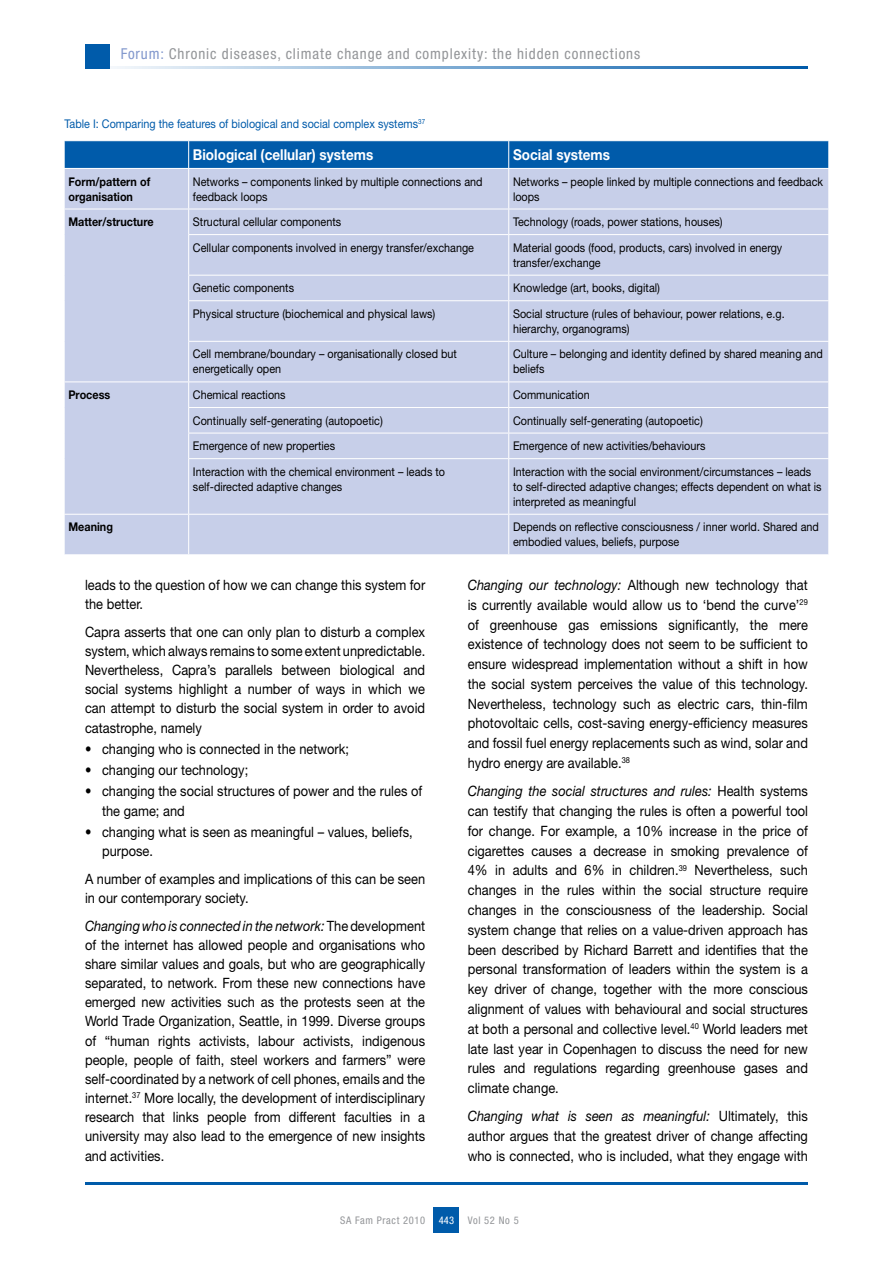
<style>
.page{position:relative;width:893px;height:1263px;background:#fff}
.page>*{position:absolute;margin:0;border:0;box-sizing:border-box;transform-origin:0 0}
.t1{font:condensed 15px "Helvetica Neue LT Std";letter-spacing:.06em;color:#939598}
.t2{font:700 15px "Helvetica Neue LT Std";color:#fff;scale:.9 1}
.t3{font:14.25px/19.8px "Helvetica Neue LT Std";color:#000;text-align:justify;scale:.9 1}
.t4{font:12px/15px "Helvetica Neue LT Std";color:#000;scale:.9 1}
.t5{font:12px "Helvetica Neue LT Std";color:#005baa;scale:.9 1}
.t6{font:700 12px/15px "Helvetica Neue LT Std";color:#000;scale:.9 1}
.t7{font:condensed 10.5px "Helvetica Neue LT Std";letter-spacing:.06em;color:#939598}
.t8{font:condensed 10.5px "Helvetica Neue LT Std";color:#fff}
.s1{color:#8298cd}
.s2{font-style:italic}
</style>
<div class="page">
<hr style="left:85px;top:66px;width:723px;height:2px;background:#005baa">
<div style="left:85px;top:44px;width:24px;height:24px;background:#005baa"></div>
<div style="left:434px;top:1208px;width:25px;height:25px;background:#005baa"></div>
<hr style="left:85px;top:1182px;width:723px;height:2px;background:#005baa">
<div style="left:65px;top:169px;width:763px;height:385px;background:#c7cfe9"></div>
<svg style="left:64px;top:140px;width:765px;height:28px;background:#0c63ae"></svg>
<hr style="left:188px;top:169px;width:1px;height:40px;background:#fff">
<hr style="left:508px;top:169px;width:1px;height:40px;background:#fff">
<hr style="left:64px;top:209px;width:125px;height:1px;background:#fff">
<svg style="left:64px;top:209px;width:1px;height:26px"></svg>
<hr style="left:189px;top:209px;width:320px;height:1px;background:#fff">
<svg style="left:188px;top:209px;width:1px;height:25px"></svg>
<hr style="left:509px;top:209px;width:320px;height:1px;background:#fff">
<svg style="left:508px;top:209px;width:1px;height:25px"></svg>
<svg style="left:828px;top:209px;width:1px;height:25px"></svg>
<hr style="left:188px;top:234px;width:321px;height:1px;background:#fff">
<hr style="left:188px;top:235px;width:1px;height:40px;background:#fff">
<hr style="left:509px;top:234px;width:320px;height:1px;background:#fff">
<hr style="left:508px;top:235px;width:1px;height:40px;background:#fff">
<svg style="left:64px;top:275px;width:1px;height:26px"></svg>
<hr style="left:188px;top:275px;width:321px;height:1px;background:#fff">
<svg style="left:188px;top:276px;width:1px;height:24px"></svg>
<hr style="left:509px;top:275px;width:320px;height:1px;background:#fff">
<svg style="left:508px;top:276px;width:1px;height:24px"></svg>
<svg style="left:828px;top:276px;width:1px;height:24px"></svg>
<hr style="left:188px;top:300px;width:321px;height:1px;background:#fff">
<hr style="left:188px;top:301px;width:1px;height:40px;background:#fff">
<hr style="left:509px;top:300px;width:320px;height:1px;background:#fff">
<hr style="left:508px;top:301px;width:1px;height:40px;background:#fff">
<hr style="left:188px;top:341px;width:321px;height:1px;background:#fff">
<hr style="left:188px;top:342px;width:1px;height:39px;background:#fff">
<hr style="left:509px;top:341px;width:320px;height:1px;background:#fff">
<hr style="left:508px;top:342px;width:1px;height:39px;background:#fff">
<hr style="left:64px;top:381px;width:125px;height:1px;background:#fff">
<hr style="left:189px;top:381px;width:320px;height:1px;background:#fff">
<hr style="left:509px;top:381px;width:320px;height:1px;background:#fff">
<hr style="left:188px;top:407px;width:321px;height:1px;background:#fff">
<hr style="left:509px;top:407px;width:320px;height:1px;background:#fff">
<svg style="left:64px;top:382px;width:1px;height:77px"></svg>
<hr style="left:188px;top:433px;width:321px;height:1px;background:#fff">
<svg style="left:188px;top:382px;width:1px;height:76px"></svg>
<hr style="left:509px;top:433px;width:320px;height:1px;background:#fff">
<svg style="left:508px;top:382px;width:1px;height:76px"></svg>
<svg style="left:828px;top:382px;width:1px;height:76px"></svg>
<hr style="left:188px;top:458px;width:321px;height:1px;background:#fff">
<hr style="left:188px;top:459px;width:1px;height:55px;background:#fff">
<hr style="left:509px;top:458px;width:320px;height:1px;background:#fff">
<hr style="left:508px;top:459px;width:1px;height:55px;background:#fff">
<hr style="left:64px;top:514px;width:125px;height:1px;background:#fff">
<hr style="left:189px;top:514px;width:320px;height:1px;background:#fff">
<hr style="left:188px;top:515px;width:1px;height:39px;background:#fff">
<hr style="left:509px;top:514px;width:320px;height:1px;background:#fff">
<hr style="left:508px;top:515px;width:1px;height:39px;background:#fff">
<p class="t1" style="left:121px;top:45px;width:521px"><span class="s1">Forum:</span> Chronic diseases, climate change and complexity: the hidden connections</p>
<p class="t5" style="left:65px;top:117px;width:402px">Table I: Comparing the features of biological and social complex systems<sup>37</sup></p>
<p class="t2" style="left:193px;top:145px;width:202px">Biological (cellular) systems</p>
<p class="t2" style="left:513px;top:145px;width:109px">Social systems</p>
<p class="t6" style="left:68px;top:173px;width:92px">Form/pattern of organisation</p>
<p class="t4" style="left:193px;top:174px;width:323px">Networks – components linked by multiple connections and feedback loops</p>
<p class="t4" style="left:513px;top:174px;width:346px">Networks – people linked by multiple connections and feedback loops</p>
<p class="t6" style="left:68px;top:214px;width:96px">Matter/structure</p>
<p class="t4" style="left:193px;top:214px;width:166px">Structural cellular components</p>
<p class="t4" style="left:513px;top:214px;width:235px">Technology (roads, power stations, houses)</p>
<p class="t4" style="left:193px;top:240px;width:314px">Cellular components involved in energy transfer/exchange</p>
<p class="t4" style="left:513px;top:240px;width:301px">Material goods (food, products, cars) involved in energy transfer/exchange</p>
<p class="t4" style="left:193px;top:280px;width:114px">Genetic components</p>
<p class="t4" style="left:513px;top:280px;width:165px">Knowledge (art, books, digital)</p>
<p class="t4" style="left:193px;top:306px;width:271px">Physical structure (biochemical and physical laws)</p>
<p class="t4" style="left:513px;top:306px;width:303px">Social structure (rules of behaviour, power relations, e.g. hierarchy, organograms)</p>
<p class="t4" style="left:193px;top:346px;width:295px">Cell membrane/boundary – organisationally closed but energetically open</p>
<p class="t4" style="left:513px;top:346px;width:346px">Culture – belonging and identity defined by shared meaning and beliefs</p>
<p class="t6" style="left:68px;top:387px;width:48px">Process</p>
<p class="t4" style="left:193px;top:387px;width:105px">Chemical reactions</p>
<p class="t4" style="left:513px;top:387px;width:87px">Communication</p>
<p class="t4" style="left:193px;top:413px;width:212px">Continually self-generating (autopoetic)</p>
<p class="t4" style="left:513px;top:413px;width:212px">Continually self-generating (autopoetic)</p>
<p class="t4" style="left:193px;top:438px;width:160px">Emergence of new properties</p>
<p class="t4" style="left:513px;top:438px;width:215px">Emergence of new activities/behaviours</p>
<p class="t4" style="left:193px;top:464px;width:282px">Interaction with the chemical environment – leads to self-directed adaptive changes</p>
<p class="t4" style="left:513px;top:464px;width:344px">Interaction with the social environment/circumstances – leads to self-directed adaptive changes; effects dependent on what is interpreted as meaningful</p>
<p class="t6" style="left:68px;top:519px;width:51px">Meaning</p>
<p class="t4" style="left:513px;top:519px;width:341px">Depends on reflective consciousness / inner world. Shared and embodied values, beliefs, purpose</p>
<p class="t3" style="left:85px;top:575px;width:379px;line-height:19.2px">leads to the question of how we can change this system for the better.</p>
<p class="t3" style="left:85px;top:622px;width:379px;line-height:19.2px">Capra asserts that one can only plan to disturb a complex system, which always remains to some extent unpredictable.<br>Nevertheless, Capra’s parallels between biological and social systems highlight a number of ways in which we can attempt to disturb the social system in order to avoid catastrophe, namely</p>
<p class="t3" style="left:85px;top:739px;width:295px">• changing who is connected in the network;</p>
<p class="t3" style="left:85px;top:760px;width:183px">• changing our technology;</p>
<p class="t3" style="left:102px;top:782px;width:357px;line-height:19.2px;text-indent:-17px">• changing the social structures of power and the rules of the game; and</p>
<p class="t3" style="left:102px;top:822px;width:347px;line-height:19.2px;text-indent:-17px">• changing what is seen as meaningful – values, beliefs, purpose.</p>
<p class="t3" style="left:85px;top:869px;width:380px;line-height:19.2px">A number of examples and implications of this can be seen in our contemporary society.</p>
<p class="t3" style="left:85px;top:916px;width:380px;line-height:19.2px"><span class="s2">Changing who is connected in the network:</span> The development of the internet has allowed people and organisations who share similar values and goals, but who are geographically separated, to network. From these new connections have emerged new activities such as the protests seen at the World Trade Organization, Seattle, in 1999. Diverse groups of “human rights activists, labour activists, indigenous people, people of faith, steel workers and farmers” were self-coordinated by a network of cell phones, emails and the internet.<sup>37</sup> More locally, the development of interdisciplinary research that links people from different faculties in a university may also lead to the emergence of new insights and activities.</p>
<p class="t3" style="left:468px;top:575px;width:380px"><span class="s2">Changing our technology:</span> Although new technology that is currently available would allow us to ‘bend the curve’<sup>29 </sup>of greenhouse gas emissions significantly, the mere existence of technology does not seem to be sufficient to ensure widespread implementation without a shift in how the social system perceives the value of this technology.<br>Nevertheless, technology such as electric cars, thin-film photovoltaic cells, cost-saving energy-efficiency measures and fossil fuel energy replacements such as wind, solar and hydro energy are available.<sup>38</sup></p>
<p class="t3" style="left:468px;top:781px;width:379px"><span class="s2">Changing the social structures and rules:</span> Health systems can testify that changing the rules is often a powerful tool for change. For example, a 10% increase in the price of cigarettes causes a decrease in smoking prevalence of 4% in adults and 6% in children.<sup>39</sup> Nevertheless, such changes in the rules within the social structure require changes in the consciousness of the leadership. Social system change that relies on a value-driven approach has been described by Richard Barrett and identifies that the personal transformation of leaders within the system is a key driver of change, together with the more conscious alignment of values with behavioural and social structures at both a personal and collective level.<sup>40</sup> World leaders met late last year in Copenhagen to discuss the need for new rules and regulations regarding greenhouse gases and climate change.</p>
<p class="t3" style="left:468px;top:1106px;width:379px"><span class="s2">Changing what is seen as meaningful:</span> Ultimately, this author argues that the greatest driver of change affecting who is connected, who is included, what they engage with</p>
<p class="t7" style="left:340px;top:1214px;width:87px">SA Fam Pract 2010</p>
<p class="t8" style="left:439px;top:1214px;width:17px">443</p>
<p class="t7" style="left:468px;top:1214px;width:52px">Vol 52 No 5</p>
</div>
